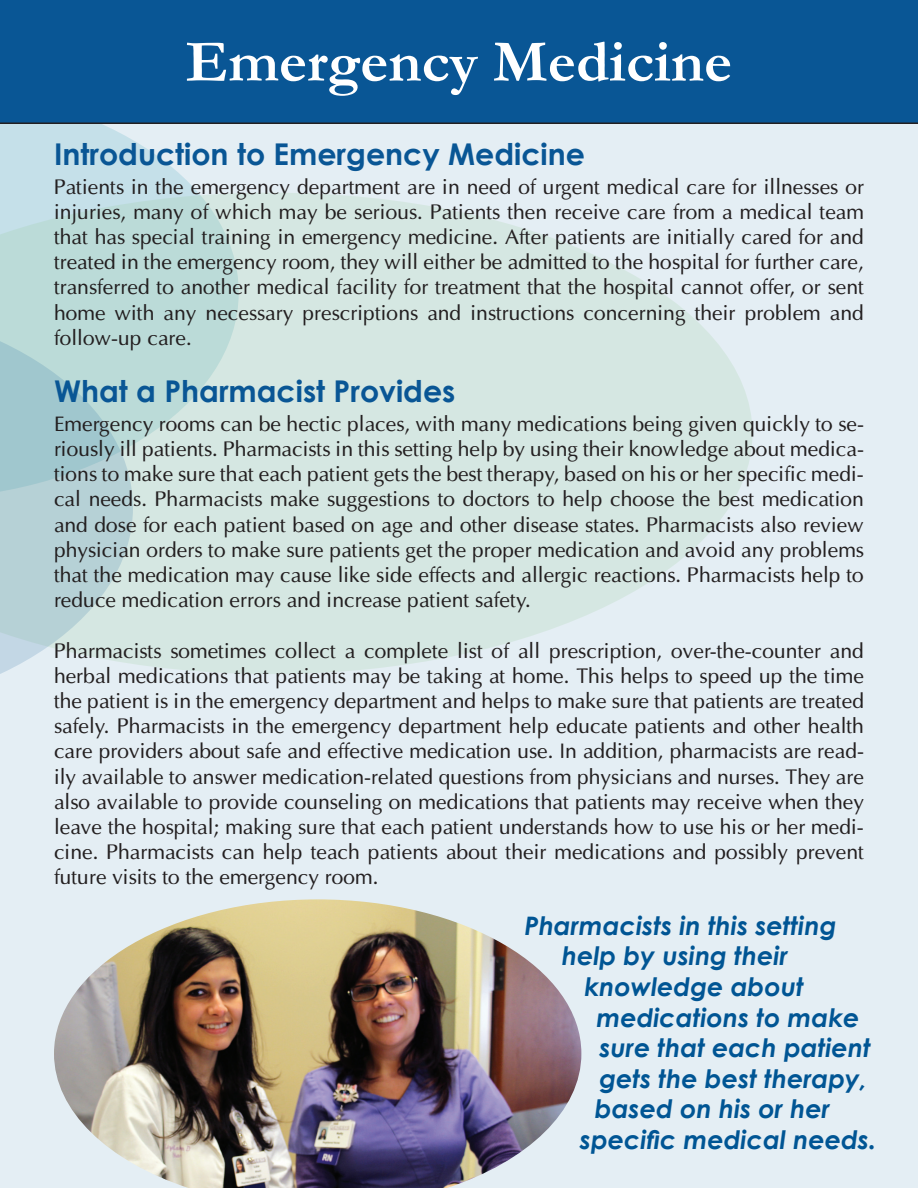
<style>
.page{position:relative;width:918px;height:1188px;background:#e4eef4}
.page>*{position:absolute;margin:0;border:0;box-sizing:border-box;transform-origin:0 0}
.t1{font:700 60px "Garamond";color:#fff}
.t2{font:700 30px "Century Gothic";color:#095695}
.t3{font:italic 700 25.5px/30.6px "Century Gothic";color:#005594;text-align:center}
.t4{font:21px/25.2px "Optima";color:#231f20;text-align:justify}
</style>
<div class="page">
<svg style="left:0;top:124px;width:198px;height:69px;fill:#c5e0e9"></svg>
<svg style="left:0;top:193px;width:752px;height:481px;fill:#d5e7e2"></svg>
<svg style="left:0;top:301px;width:133px;height:373px;background:#b7d4d7"></svg>
<div style="left:0;top:0;width:918px;height:124px;background:#095695"></div>
<img style="left:54px;top:899px;width:527px;height:289px">
<h1 class="t1" style="left:186px;top:21px;width:548px">Emergency Medicine</h1>
<h2 class="t2" style="left:54px;top:131px;width:532px">Introduction to Emergency Medicine</h2>
<p class="t4" style="left:54px;top:174px;width:812px">Patients in the emergency department are in need of urgent medical care for illnesses or injuries, many of which may be serious. Patients then receive care from a medical team that has special training in emergency medicine. After patients are initially cared for and treated in the emergency room, they will either be admitted to the hospital for further care, transferred to another medical facility for treatment that the hospital cannot offer, or sent home with any necessary prescriptions and instructions concerning their problem and follow-up care.</p>
<h2 class="t2" style="left:54px;top:369px;width:403px">What a Pharmacist Provides</h2>
<p class="t4" style="left:54px;top:411px;width:812px">Emergency rooms can be hectic places, with many medications being given quickly to se&shy;riously ill patients. Pharmacists in this setting help by using their knowledge about medica&shy;tions to make sure that each patient gets the best therapy, based on his or her specific medi&shy;cal needs. Pharmacists make suggestions to doctors to help choose the best medication and dose for each patient based on age and other disease states. Pharmacists also review physician orders to make sure patients get the proper medication and avoid any problems that the medication may cause like side effects and allergic reactions. Pharmacists help to reduce medication errors and increase patient safety.</p>
<p class="t4" style="left:54px;top:638px;width:812px">Pharmacists sometimes collect a complete list of all prescription, over-the-counter and herbal medications that patients may be taking at home. This helps to speed up the time the patient is in the emergency department and helps to make sure that patients are treated safely. Pharmacists in the emergency department help educate patients and other health care providers about safe and effective medication use. In addition, pharmacists are read&shy;ily available to answer medication-related questions from physicians and nurses. They are also available to provide counseling on medications that patients may receive when they leave the hospital; making sure that each patient understands how to use his or her medi&shy;cine. Pharmacists can help teach patients about their medications and possibly prevent future visits to the emergency room.</p>
<p class="t3" style="left:524px;top:909px;width:314px">Pharmacists in this setting help by using their</p>
<p class="t3" style="left:584px;top:970px;width:221px">knowledge about</p>
<p class="t3" style="left:596px;top:1001px;width:265px">medications to make</p>
<p class="t3" style="left:599px;top:1031px;width:273px">sure that each patient</p>
<p class="t3" style="left:599px;top:1062px;width:269px">gets the best therapy,</p>
<p class="t3" style="left:595px;top:1093px;width:237px">based on his or her</p>
<p class="t3" style="left:580px;top:1123px;width:298px">specific medical needs.</p>
</div>
